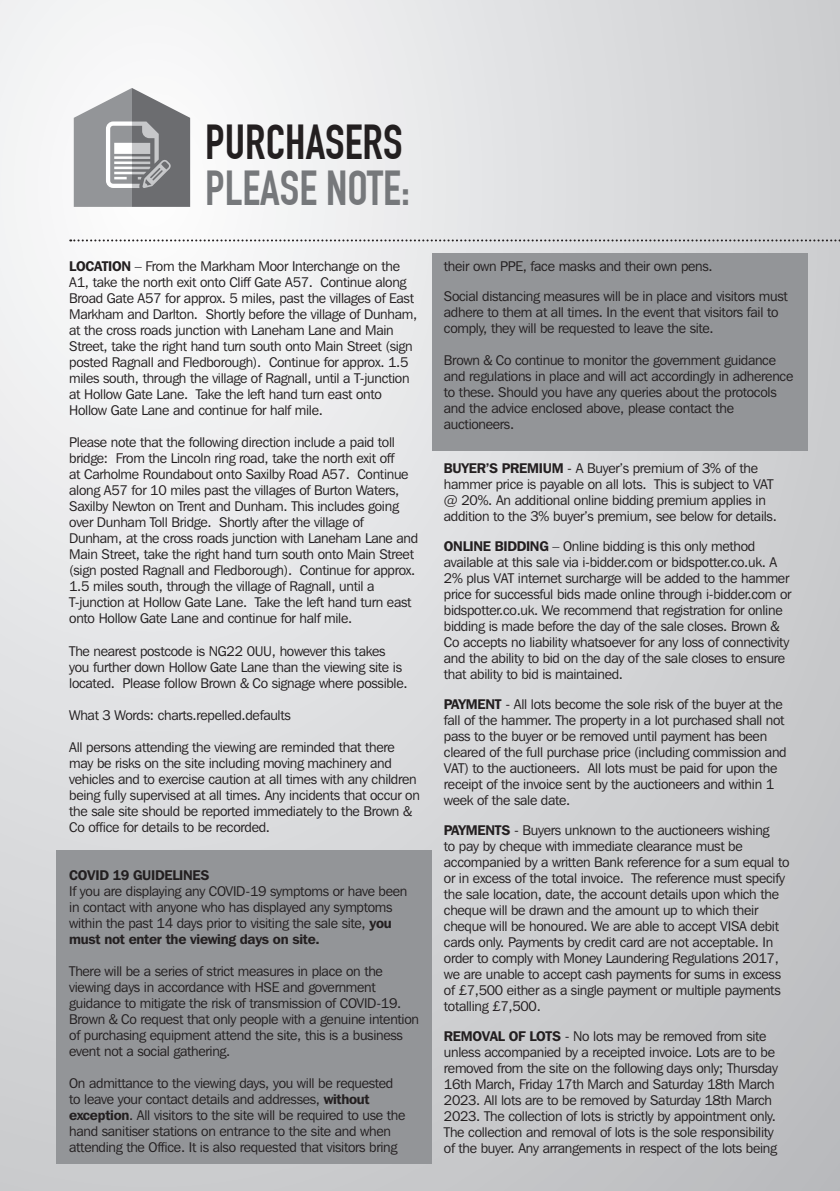
<style>
.page{position:relative;width:840px;height:1191px;background:#fff}
.page>*{position:absolute;margin:0;border:0;box-sizing:border-box;transform-origin:0 0}
.t1{font:700 48px "DIN Condensed";color:#76787b}
.t2{font:700 48px "DIN Condensed";color:#231f20}
.t3{font:14px/16px "Franklin Gothic IT Cby BT";letter-spacing:-.02em;color:#231f20}
.t4{font:600 14px "Franklin Gothic IT Cby BT";letter-spacing:-.02em;color:#231f20}
.s1{font-weight:600}
</style>
<div class="page">
<svg style="left:74px;top:88px;width:116px;height:119px"></svg>
<svg style="left:70px;top:239px;width:770px;height:2px;background:#a9a8a9"></svg>
<div style="left:57px;top:850px;width:374px;height:313px;background:#939598"></div>
<div style="left:431px;top:253px;width:375px;height:197px;background:#939598"></div>
<h1 class="t2" style="left:205px;top:114px;width:199px">PURCHASERS</h1>
<h1 class="t1" style="left:205px;top:160px;width:206px">PLEASE NOTE:</h1>
<p class="t3" style="left:69px;top:258px;width:349px"><span class="s1">LOCATION</span> – From the Markham Moor Interchange on the A1, take the north exit onto Cliff Gate A57. Continue along Broad Gate A57 for approx. 5 miles, past the villages of East Markham and Darlton. Shortly before the village of Dunham, at the cross roads junction with Laneham Lane and Main Street, take the right hand turn south onto Main Street (sign posted Ragnall and Fledborough). Continue for approx. 1.5 miles south, through the village of Ragnall, until a T-junction at Hollow Gate Lane. Take the left hand turn east onto Hollow Gate Lane and continue for half mile.</p>
<p class="t3" style="left:69px;top:434px;width:350px">Please note that the following direction include a paid toll bridge: From the Lincoln ring road, take the north exit off<br>at Carholme Roundabout onto Saxilby Road A57. Continue along A57 for 10 miles past the villages of Burton Waters, Saxilby Newton on Trent and Dunham. This includes going over Dunham Toll Bridge. Shortly after the village of Dunham, at the cross roads junction with Laneham Lane and Main Street, take the right hand turn south onto Main Street (sign posted Ragnall and Fledborough). Continue for approx.<br>1.5 miles south, through the village of Ragnall, until a T-junction at Hollow Gate Lane. Take the left hand turn east onto Hollow Gate Lane and continue for half mile.</p>
<p class="t3" style="left:69px;top:642px;width:340px">The nearest postcode is NG22 0UU, however this takes you further down Hollow Gate Lane than the viewing site is located. Please follow Brown &amp; Co signage where possible.</p>
<p class="t3" style="left:69px;top:706px;width:223px">What 3 Words: charts.repelled.defaults</p>
<p class="t3" style="left:69px;top:738px;width:352px">All persons attending the viewing are reminded that there may be risks on the site including moving machinery and vehicles and to exercise caution at all times with any children being fully supervised at all times. Any incidents that occur on the sale site should be reported immediately to the Brown &amp; Co office for details to be recorded.</p>
<p class="t4" style="left:69px;top:866px;width:142px">COVID 19 GUIDELINES</p>
<p class="t3" style="left:69px;top:882px;width:339px">If you are displaying any COVID-19 symptoms or have been in contact with anyone who has displayed any symptoms within the past 14 days prior to visiting the sale site, <span class="s1">you must not enter the viewing days on site.</span></p>
<p class="t3" style="left:69px;top:962px;width:351px">There will be a series of strict measures in place on the viewing days in accordance with HSE and government guidance to mitigate the risk of transmission of COVID-19.<br>Brown &amp; Co request that only people with a genuine intention of purchasing equipment attend the site, this is a business event not a social gathering.</p>
<p class="t3" style="left:69px;top:1074px;width:337px">On admittance to the viewing days, you will be requested to leave your contact details and addresses, <span class="s1">without exception</span>. All visitors to the site will be required to use the hand sanitiser stations on entrance to the site and when attending the Office. It is also requested that visitors bring</p>
<p class="t3" style="left:443px;top:251px;width:345px;line-height:30px">their own PPE, face masks and their own pens.<br>Social distancing measures will be in place and visitors must</p>
<p class="t3" style="left:443px;top:304px;width:336px">adhere to them at all times. In the event that visitors fail to comply, they will be requested to leave the site.</p>
<p class="t3" style="left:443px;top:352px;width:351px">Brown &amp; Co continue to monitor the government guidance and regulations in place and will act accordingly in adherence to these. Should you have any queries about the protocols and the advice enclosed above, please contact the auctioneers.</p>
<p class="t3" style="left:443px;top:460px;width:334px"><span class="s1">BUYER’S PREMIUM</span> - A Buyer’s premium of 3% of the hammer price is payable on all lots. This is subject to VAT @ 20%. An additional online bidding premium applies in addition to the 3% buyer’s premium, see below for details.</p>
<p class="t3" style="left:443px;top:538px;width:349px"><span class="s1">ONLINE BIDDING</span> – Online bidding is this only method available at this sale via i-bidder.com or bidspotter.co.uk. A 2% plus VAT internet surcharge will be added to the hammer price for successful bids made online through i-bidder.com or bidspotter.co.uk. We recommend that registration for online bidding is made before the day of the sale closes. Brown &amp; Co accepts no liability whatsoever for any loss of connectivity and the ability to bid on the day of the sale closes to ensure that ability to bid is maintained.</p>
<p class="t3" style="left:443px;top:696px;width:344px"><span class="s1">PAYMENT</span> - All lots become the sole risk of the buyer at the fall of the hammer. The property in a lot purchased shall not pass to the buyer or be removed until payment has been cleared of the full purchase price (including commission and VAT) to the auctioneers. All lots must be paid for upon the receipt of the invoice sent by the auctioneers and within 1 week of the sale date.</p>
<p class="t3" style="left:443px;top:822px;width:347px"><span class="s1">PAYMENTS</span> - Buyers unknown to the auctioneers wishing<br>to pay by cheque with immediate clearance must be accompanied by a written Bank reference for a sum equal to or in excess of the total invoice. The reference must specify the sale location, date, the account details upon which the cheque will be drawn and the amount up to which their cheque will be honoured. We are able to accept VISA debit cards only. Payments by credit card are not acceptable. In order to comply with Money Laundering Regulations 2017, we are unable to accept cash payments for sums in excess of £7,500 either as a single payment or multiple payments totalling £7,500.</p>
<p class="t3" style="left:443px;top:1028px;width:335px"><span class="s1">REMOVAL OF LOTS</span> - No lots may be removed from site unless accompanied by a receipted invoice. Lots are to be removed from the site on the following days only; Thursday 16th March, Friday 17th March and Saturday 18th March 2023. All lots are to be removed by Saturday 18th March 2023. The collection of lots is strictly by appointment only.<br>The collection and removal of lots is the sole responsibility of the buyer. Any arrangements in respect of the lots being</p>
</div>
